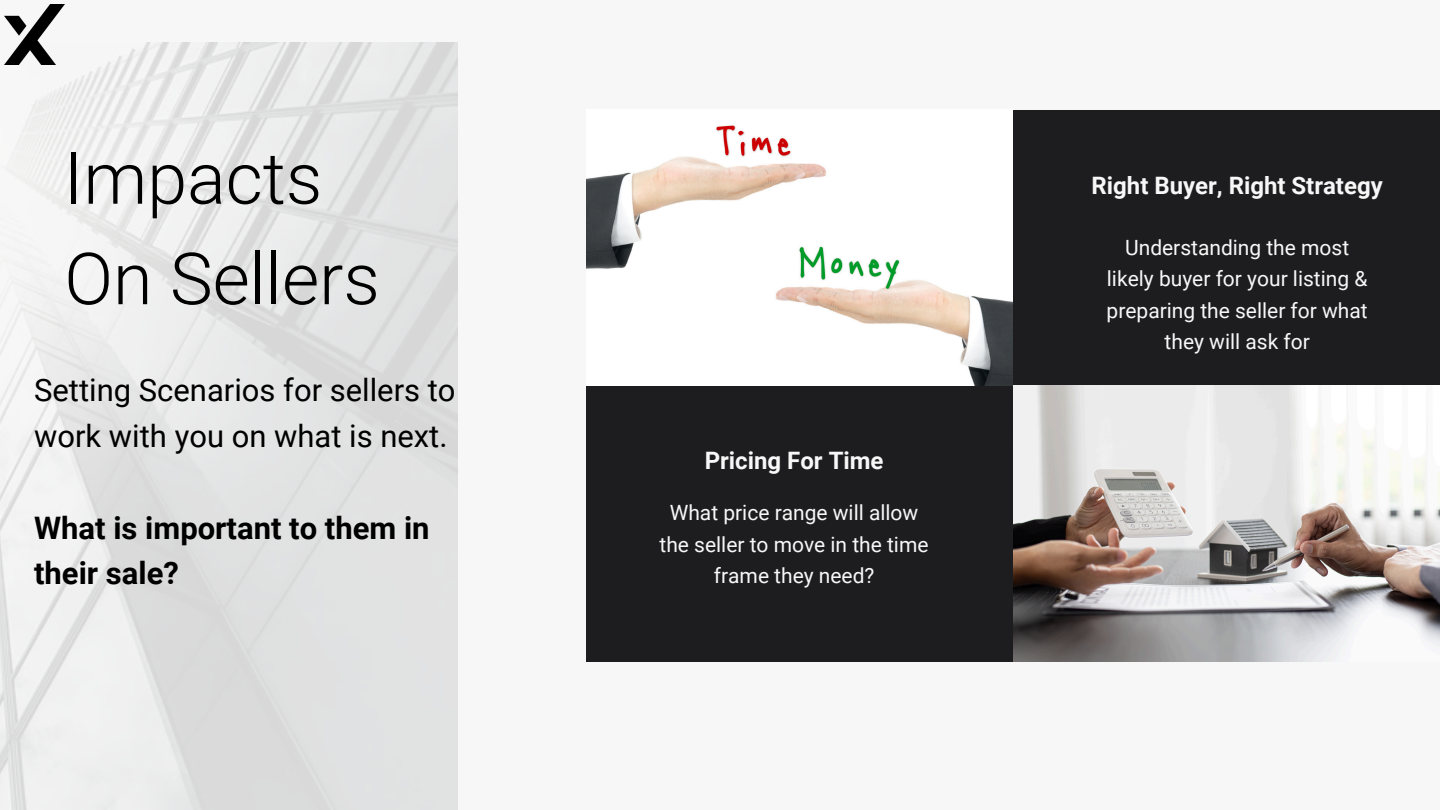
<style>
.page{position:relative;width:1440px;height:810px;background:#f7f7f7}
.page>*{position:absolute;margin:0;border:0;box-sizing:border-box;transform-origin:0 0}
.t1{font:300 72px/100.5px "Roboto";color:#000}
.t2{font:31px/45.8px "Roboto";color:#000}
.t3{font:700 31px/45.8px "Roboto";color:#000}
.t4{font:700 24px "Roboto";color:#f7f7f7}
.t5{font:21px/31.5px "Roboto";color:#f7f7f7;text-align:center}
</style>
<div class="page">
<img style="left:586px;top:125px;width:427px;height:261px">
<img style="left:0;top:42px;width:457px;height:768px">
<div style="left:586px;top:386px;width:427px;height:276px;background:#1d1d1f"></div>
<div style="left:1013px;top:110px;width:427px;height:276px;background:#1d1d1f"></div>
<img style="left:1013px;top:386px;width:427px;height:276px">
<img style="left:4px;top:5px;width:60px;height:60px">
<p class="t1" style="left:64px;top:129px;width:317px">Impacts<br>On Sellers</p>
<h1 class="t2" style="left:34px;top:368px;width:423px">Setting Scenarios for sellers to work with you on what is next.</h1>
<p class="t4" style="left:705px;top:447px;width:180px">Pricing For Time</p>
<h3 class="t3" style="left:34px;top:505px;width:397px">What is important to them in their sale?</h3>
<h2 class="t5" style="left:660px;top:497px;width:270px">What price range will allow the seller to move in the time frame they need?</h2>
<h4 class="t4" style="left:1092px;top:172px;width:293px">Right Buyer, Right Strategy</h4>
<h4 class="t5" style="left:1107px;top:232px;width:263px">Understanding the most likely buyer for your listing &amp; preparing the seller for what they will ask for</h4>
</div>
